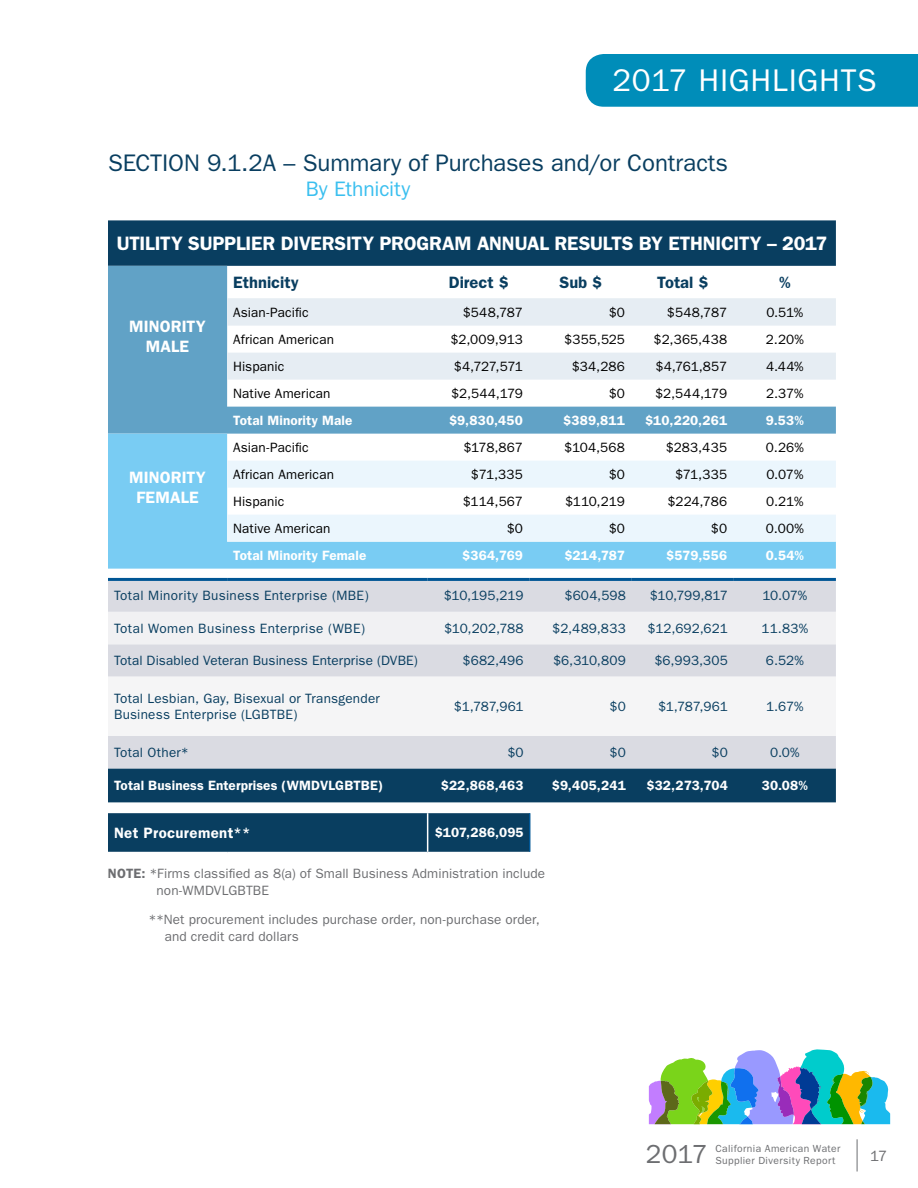
<style>
.page{position:relative;width:918px;height:1188px;background:#fff}
.page>*{position:absolute;margin:0;border:0;box-sizing:border-box;transform-origin:0 0}
.t1{font:31.5px "ITC Franklin Gothic Std";letter-spacing:.02em;color:#fff}
.t2{font:26.25px "ITC Franklin Gothic Std";color:#6d6e71}
.t3{font:24px "ITC Franklin Gothic Std";letter-spacing:-.005em;color:#093e60}
.t4{font:21px "ITC Franklin Gothic Std";letter-spacing:-.005em;color:#3abfef}
.t5{font:600 19.5px "ITC Franklin Gothic Std";letter-spacing:-.01em;color:#fff}
.t6{font:600 16.5px "ITC Franklin Gothic Std";color:#093e60}
.t7{font:600 16.5px/19.8px "ITC Franklin Gothic Std";letter-spacing:.005em;color:#fff;text-align:center}
.t8{font:600 15px "ITC Franklin Gothic Std";letter-spacing:.025em;color:#fff}
.t9{font:15px "ITC Franklin Gothic Std";color:#6d6e71}
.t10{font:13.5px/16.2px "ITC Franklin Gothic Std";letter-spacing:.015em;color:#093e60}
.t11{font:13.5px "ITC Franklin Gothic Std";letter-spacing:.01em;color:#000}
.t12{font:600 13.5px "ITC Franklin Gothic Std";letter-spacing:.01em;color:#fff}
.t13{font:13.5px/16.2px "ITC Franklin Gothic Std";letter-spacing:.01em;color:#6d6e71}
.t14{font:10.35px/11.2px "ITC Franklin Gothic Std";letter-spacing:.04em;color:#6d6e71}
.s1{font-weight:600}
</style>
<div class="page">
<hr style="left:857px;top:1139px;width:1px;height:33px;background:#6d6e71">
<svg style="left:649px;top:1049px;width:241px;height:75px"></svg>
<div style="left:586px;top:54px;width:332px;height:53px;background:#008db9"></div>
<svg style="left:108px;top:220px;width:728px;height:632px;fill:#093e60"></svg>
<svg style="left:108px;top:266px;width:728px;height:168px"></svg>
<svg style="left:227px;top:298px;width:609px;height:82px;fill:#e6edf3"></svg>
<svg style="left:108px;top:434px;width:728px;height:135px;fill:#79ccf3"></svg>
<svg style="left:227px;top:461px;width:609px;height:81px;fill:#ebf6fd"></svg>
<div style="left:108px;top:581px;width:728px;height:187px;background:#dadbe2"></div>
<div style="left:108px;top:612px;width:728px;height:32px;background:#f1f1f3"></div>
<div style="left:108px;top:677px;width:728px;height:59px;background:#f5f5f6"></div>
<hr style="left:427px;top:813px;width:1px;height:39px;background:#fff">
<hr style="left:529px;top:813px;width:1px;height:39px;background:#005695">
<hr style="left:108px;top:578px;width:119px;height:3px;background:#005695">
<hr style="left:227px;top:578px;width:201px;height:3px;background:#005695">
<hr style="left:428px;top:578px;width:102px;height:3px;background:#005695">
<hr style="left:530px;top:578px;width:102px;height:3px;background:#005695">
<hr style="left:632px;top:578px;width:102px;height:3px;background:#005695">
<hr style="left:734px;top:578px;width:102px;height:3px;background:#005695">
<h1 class="t1" style="left:613px;top:62px;width:266px">2017 HIGHLIGHTS</h1>
<h3 class="t3" style="left:108px;top:149px;width:622px">SECTION 9.1.2A – Summary of Purchases and/or Contracts</h3>
<h3 class="t4" style="left:306px;top:177px;width:106px">By Ethnicity</h3>
<h3 class="t5" style="left:117px;top:232px;width:712px">UTILITY SUPPLIER DIVERSITY PROGRAM ANNUAL RESULTS BY ETHNICITY – 2017</h3>
<p class="t7" style="left:129px;top:316px;width:78px">MINORITY<br>MALE</p>
<p class="t6" style="left:233px;top:272px;width:67px">Ethnicity</p>
<p class="t6" style="left:449px;top:272px;width:61px">Direct $</p>
<p class="t6" style="left:559px;top:272px;width:44px">Sub $</p>
<p class="t6" style="left:657px;top:272px;width:53px">Total $</p>
<p class="t6" style="left:779px;top:272px;width:13px">%</p>
<p class="t11" style="left:233px;top:304px;width:77px">Asian-Pacific</p>
<p class="t11" style="left:463px;top:304px;width:62px">$548,787</p>
<p class="t11" style="left:609px;top:304px;width:18px">$0</p>
<p class="t11" style="left:667px;top:304px;width:62px">$548,787</p>
<p class="t11" style="left:766px;top:304px;width:39px">0.51%</p>
<p class="t11" style="left:233px;top:331px;width:102px">African American</p>
<p class="t11" style="left:450px;top:331px;width:74px">$2,009,913</p>
<p class="t11" style="left:564px;top:331px;width:62px">$355,525</p>
<p class="t11" style="left:654px;top:331px;width:75px">$2,365,438</p>
<p class="t11" style="left:766px;top:331px;width:40px">2.20%</p>
<p class="t11" style="left:233px;top:358px;width:53px">Hispanic</p>
<p class="t11" style="left:454px;top:358px;width:71px">$4,727,571</p>
<p class="t11" style="left:572px;top:358px;width:55px">$34,286</p>
<p class="t11" style="left:656px;top:358px;width:73px">$4,761,857</p>
<p class="t11" style="left:766px;top:358px;width:39px">4.44%</p>
<p class="t11" style="left:233px;top:385px;width:99px">Native American</p>
<p class="t11" style="left:451px;top:385px;width:73px">$2,544,179</p>
<p class="t11" style="left:609px;top:385px;width:18px">$0</p>
<p class="t11" style="left:655px;top:385px;width:73px">$2,544,179</p>
<p class="t11" style="left:766px;top:385px;width:39px">2.37%</p>
<p class="t12" style="left:233px;top:412px;width:121px">Total Minority Male</p>
<p class="t12" style="left:449px;top:412px;width:75px">$9,830,450</p>
<p class="t12" style="left:563px;top:412px;width:63px">$389,811</p>
<p class="t12" style="left:645px;top:412px;width:84px">$10,220,261</p>
<p class="t12" style="left:766px;top:412px;width:40px">9.53%</p>
<p class="t11" style="left:233px;top:439px;width:77px">Asian-Pacific</p>
<p class="t11" style="left:463px;top:439px;width:61px">$178,867</p>
<p class="t11" style="left:564px;top:439px;width:62px">$104,568</p>
<p class="t11" style="left:666px;top:439px;width:63px">$283,435</p>
<p class="t11" style="left:766px;top:439px;width:40px">0.26%</p>
<p class="t11" style="left:233px;top:466px;width:102px">African American</p>
<p class="t11" style="left:471px;top:466px;width:54px">$71,335</p>
<p class="t11" style="left:609px;top:466px;width:18px">$0</p>
<p class="t11" style="left:675px;top:466px;width:54px">$71,335</p>
<p class="t11" style="left:766px;top:466px;width:39px">0.07%</p>
<p class="t11" style="left:233px;top:493px;width:53px">Hispanic</p>
<p class="t11" style="left:463px;top:493px;width:62px">$114,567</p>
<p class="t11" style="left:565px;top:493px;width:61px">$110,219</p>
<p class="t11" style="left:668px;top:493px;width:61px">$224,786</p>
<p class="t11" style="left:766px;top:493px;width:39px">0.21%</p>
<p class="t11" style="left:233px;top:520px;width:99px">Native American</p>
<p class="t11" style="left:507px;top:520px;width:18px">$0</p>
<p class="t11" style="left:609px;top:520px;width:18px">$0</p>
<p class="t11" style="left:711px;top:520px;width:18px">$0</p>
<p class="t11" style="left:766px;top:520px;width:39px">0.00%</p>
<p class="t12" style="left:233px;top:547px;width:135px">Total Minority Female</p>
<p class="t12" style="left:462px;top:547px;width:62px">$364,769</p>
<p class="t12" style="left:564px;top:547px;width:62px">$214,787</p>
<p class="t12" style="left:666px;top:547px;width:62px">$579,556</p>
<p class="t12" style="left:766px;top:547px;width:39px">0.54%</p>
<p class="t10" style="left:114px;top:588px;width:256px">Total Minority Business Enterprise (MBE)</p>
<p class="t10" style="left:444px;top:588px;width:81px">$10,195,219</p>
<p class="t10" style="left:565px;top:588px;width:63px">$604,598</p>
<p class="t10" style="left:650px;top:588px;width:80px">$10,799,817</p>
<p class="t10" style="left:762px;top:588px;width:46px">10.07%</p>
<p class="t10" style="left:114px;top:620px;width:253px">Total Women Business Enterprise (WBE)</p>
<p class="t10" style="left:444px;top:620px;width:81px">$10,202,788</p>
<p class="t10" style="left:552px;top:620px;width:75px">$2,489,833</p>
<p class="t10" style="left:648px;top:620px;width:82px">$12,692,621</p>
<p class="t10" style="left:762px;top:620px;width:48px">11.83%</p>
<p class="t10" style="left:114px;top:653px;width:305px">Total Disabled Veteran Business Enterprise (DVBE)</p>
<p class="t10" style="left:463px;top:653px;width:63px">$682,496</p>
<p class="t10" style="left:553px;top:653px;width:74px">$6,310,809</p>
<p class="t10" style="left:654px;top:653px;width:75px">$6,993,305</p>
<p class="t10" style="left:766px;top:653px;width:39px">6.52%</p>
<p class="t10" style="left:114px;top:690px;width:267px">Total Lesbian, Gay, Bisexual or Transgender<br>Business Enterprise (LGBTBE)</p>
<p class="t10" style="left:454px;top:698px;width:71px">$1,787,961</p>
<p class="t10" style="left:610px;top:698px;width:18px">$0</p>
<p class="t10" style="left:658px;top:698px;width:71px">$1,787,961</p>
<p class="t10" style="left:766px;top:698px;width:39px">1.67%</p>
<p class="t10" style="left:114px;top:744px;width:76px">Total Other*</p>
<p class="t10" style="left:507px;top:744px;width:18px">$0</p>
<p class="t10" style="left:610px;top:744px;width:18px">$0</p>
<p class="t10" style="left:712px;top:744px;width:18px">$0</p>
<p class="t10" style="left:770px;top:744px;width:31px">0.0%</p>
<p class="t12" style="left:114px;top:777px;width:271px">Total Business Enterprises (WMDVLGBTBE)</p>
<p class="t12" style="left:441px;top:777px;width:84px">$22,868,463</p>
<p class="t12" style="left:552px;top:777px;width:75px">$9,405,241</p>
<p class="t12" style="left:646px;top:777px;width:83px">$32,273,704</p>
<p class="t12" style="left:762px;top:777px;width:48px">30.08%</p>
<p class="t8" style="left:114px;top:824px;width:138px">Net Procurement**</p>
<p class="t12" style="left:435px;top:825px;width:91px">$107,286,095</p>
<p class="t13" style="left:157px;top:866px;width:390px;text-indent:-49px"><span class="s1">NOTE:</span> *Firms classified as 8(a) of Small Business Administration include non-WMDVLGBTBE</p>
<p class="t13" style="left:165px;top:912px;width:377px;text-indent:-16px">**Net procurement includes purchase order, non-purchase order, and credit card dollars</p>
<p class="t7" style="left:129px;top:468px;width:78px">MINORITY<br>FEMALE</p>
<h2 class="t2" style="left:646px;top:1139px;width:63px">2017</h2>
<p class="t9" style="left:870px;top:1147px;width:19px">17</p>
<p class="t14" style="left:715px;top:1143px;width:127px">California American Water<br>Supplier Diversity Report</p>
</div>
